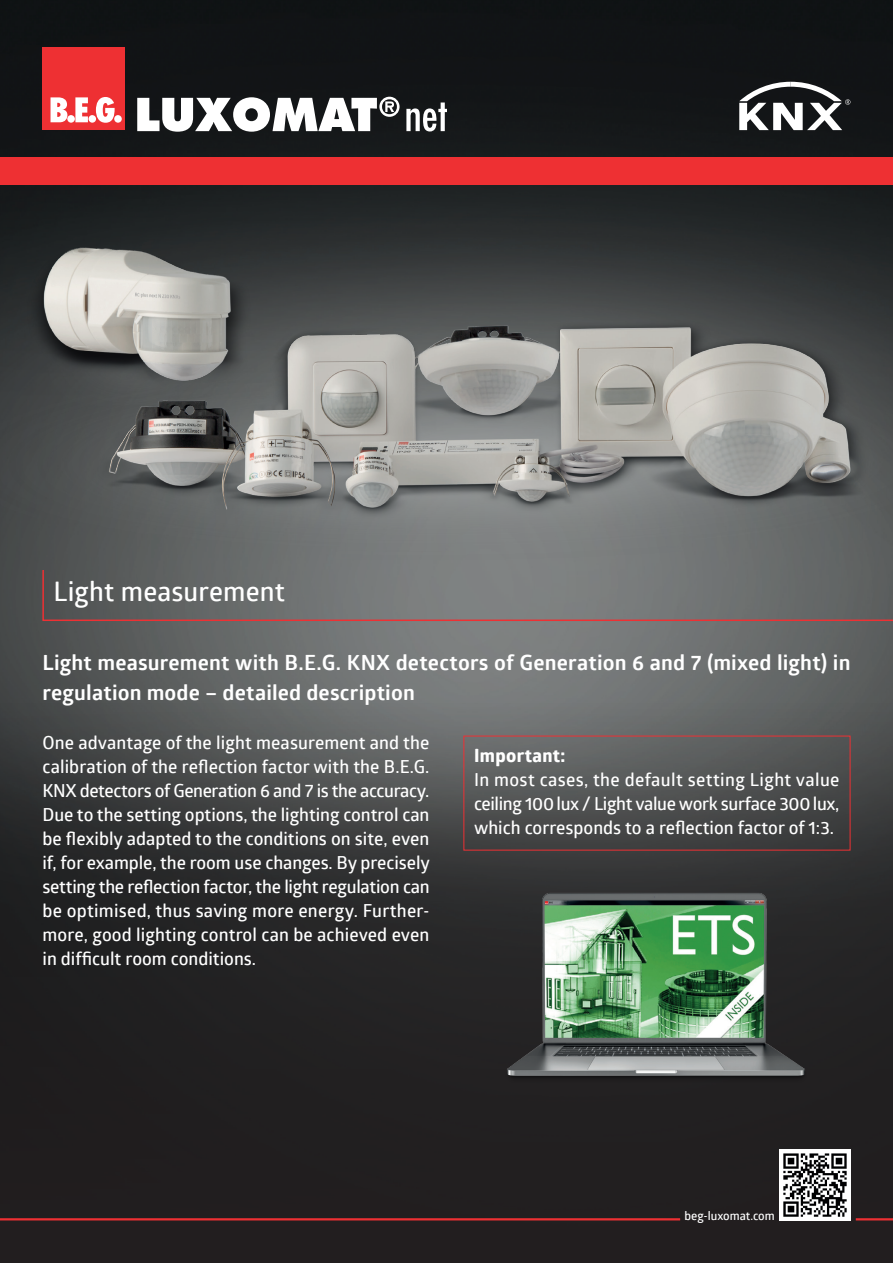
<style>
.page{position:relative;width:893px;height:1263px;background:#fff}
.page>*{position:absolute;margin:0;border:0;box-sizing:border-box;transform-origin:0 0}
.t1{font:600 27px "Glober";letter-spacing:.005em;color:#fff}
.t2{font:700 21px/30px "Glober";letter-spacing:.01em;color:#fff}
.t3{font:600 18px/24px "Glober";color:#fff;text-align:justify}
.t4{font:700 18px "Globerx";letter-spacing:.02em;color:#fff}
.t5{font:600 12px "Glober";color:#fff}
</style>
<div class="page">
<img style="left:0;top:0;width:893px;height:1263px">
<img style="left:780px;top:1150px;width:70px;height:70px">
<hr style="left:856px;top:1218px;width:37px;height:2px;background:#ee3033">
<hr style="left:0;top:1218px;width:680px;height:2px;background:#ee3033">
<div style="left:43px;top:48px;width:82px;height:82px;background:#ee3033"></div>
<svg style="left:51px;top:97px;width:16px;height:25px"></svg>
<div style="left:67px;top:115px;width:8px;height:8px;background:#fff;border-radius:50%"></div>
<svg style="left:75px;top:97px;width:13px;height:25px"></svg>
<div style="left:89px;top:115px;width:7px;height:8px;background:#fff;border-radius:50%"></div>
<svg style="left:96px;top:97px;width:19px;height:26px"></svg>
<div style="left:114px;top:115px;width:8px;height:8px;background:#fff;border-radius:50%"></div>
<svg style="left:137px;top:97px;width:263px;height:35px"></svg>
<svg style="left:406px;top:103px;width:41px;height:28px"></svg>
<svg style="left:739px;top:82px;width:111px;height:48px"></svg>
<img style="left:0;top:144px;width:893px;height:488px">
<img style="left:8px;top:210px;width:255px;height:201px">
<svg style="left:42px;top:568px;width:851px;height:54px;background:#716e6e"></svg>
<img style="left:490px;top:882px;width:333px;height:209px">
<h1 class="t1" style="left:53px;top:573px;width:233px">Light measurement</h1>
<p class="t2" style="left:42px;top:647px;width:810px">Light measurement with B.E.G. KNX detectors of Generation 6 and 7 (mixed light) in regulation mode – detailed description</p>
<p class="t3" style="left:43px;top:730px;width:389px">One advantage of the light measurement and the calibration of the reflection factor with the B.E.G.<br>KNX detectors of Generation 6 and 7 is the accuracy.<br>Due to the setting options, the lighting control can be flexibly adapted to the conditions on site, even if, for example, the room use changes. By precisely setting the reflection factor, the light regulation can be optimised, thus saving more energy. Further&shy;more, good lighting control can be achieved even in difficult room conditions.</p>
<p class="t4" style="left:474px;top:742px;width:93px">Important:</p>
<p class="t3" style="left:474px;top:767px;width:367px">In most cases, the default setting Light value ceiling 100 lux / Light value work surface 300 lux, which corresponds to a reflection factor of 1:3.</p>
<p class="t5" style="left:684px;top:1208px;width:92px">beg-luxomat.com</p>
</div>
